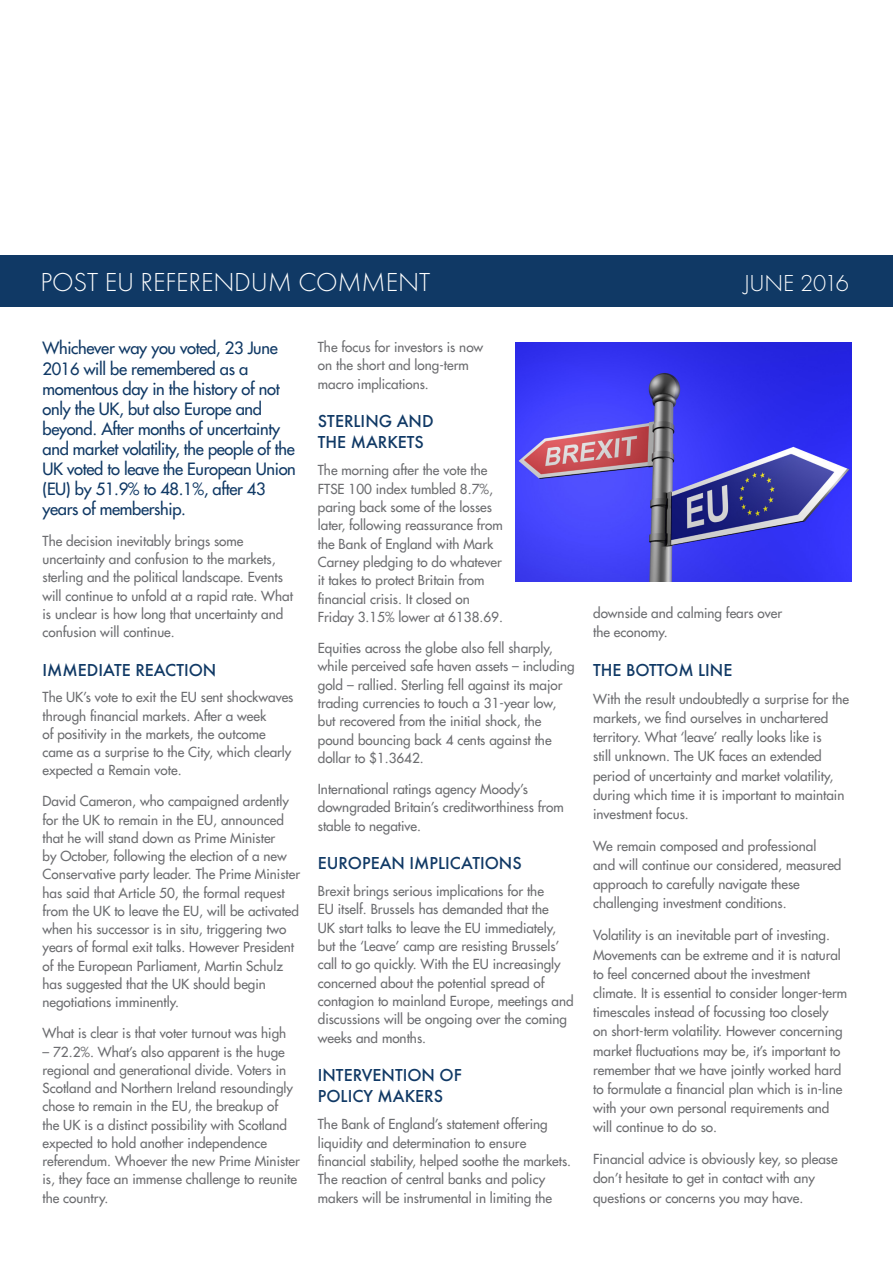
<style>
.page{position:relative;width:893px;height:1263px;background:#fff}
.page>*{position:absolute;margin:0;border:0;box-sizing:border-box;transform-origin:0 0}
.Document_heading{font:300 27px "Futura T";letter-spacing:-.005em;color:#fff}
.Document_heading-2{font:300 24px "Futura T";letter-spacing:-.005em;color:#fff}
.heading_2{font:500 18px/21.3px "Futura T";color:#103965}
.body_text{font:500 18px "Futura T";color:#103965}
.body_text-2{font:16.5px/20.1px "Futura LT";letter-spacing:-.02em;color:#103965}
.body_text-3{font:13.5px/18.3px "Futura LT";color:#6c6d70}
</style>
<div class="page">
<div style="left:0;top:255px;width:893px;height:51px;background:#103965"></div>
<img style="left:516px;top:342px;width:335px;height:239px">
<p class="Document_heading" style="left:40px;top:266px;width:391px">POST EU REFERENDUM COMMENT</p>
<p class="Document_heading-2" style="left:743px;top:269px;width:107px">JUNE 2016</p>
<p class="body_text-2" style="left:43px;top:338px;width:255px">Whichever way you voted, 23 June<br>2016 will be remembered as a momentous day in the history of not only the UK, but also Europe and beyond. After months of uncertainty and market volatility, the people of the<br>UK voted to leave the European Union (EU) by 51.9% to 48.1%, after 43 years of membership.</p>
<p class="body_text-3" style="left:43px;top:532px;width:252px">The decision inevitably brings some uncertainty and confusion to the markets, sterling and the political landscape. Events will continue to unfold at a rapid rate. What is unclear is how long that uncertainty and confusion will continue.</p>
<p class="body_text" style="left:43px;top:659px;width:175px">IMMEDIATE REACTION</p>
<p class="body_text-3" style="left:43px;top:688px;width:252px">The UK’s vote to exit the EU sent shockwaves through financial markets. After a week<br>of positivity in the markets, the outcome came as a surprise to the City, which clearly expected a Remain vote.</p>
<p class="body_text-3" style="left:43px;top:792px;width:259px">David Cameron, who campaigned ardently for the UK to remain in the EU, announced that he will stand down as Prime Minister<br>by October, following the election of a new Conservative party leader. The Prime Minister has said that Article 50, the formal request from the UK to leave the EU, will be activated when his successor is in situ, triggering two years of formal exit talks. However President of the European Parliament, Martin Schulz has suggested that the UK should begin negotiations imminently.</p>
<p class="body_text-3" style="left:43px;top:1024px;width:245px">What is clear is that voter turnout was high</p>
<p class="body_text-3" style="left:43px;top:1042px;width:259px">– 72.2%. What’s also apparent is the huge regional and generational divide. Voters in Scotland and Northern Ireland resoundingly chose to remain in the EU, the breakup of<br>the UK is a distinct possibility with Scotland expected to hold another independence referendum. Whoever the new Prime Minister is, they face an immense challenge to reunite the country.</p>
<p class="body_text-3" style="left:318px;top:338px;width:167px">The focus for investors is now on the short and long-term macro implications.</p>
<p class="heading_2" style="left:318px;top:410px;width:117px">STERLING AND<br>THE MARKETS</p>
<p class="body_text-3" style="left:318px;top:461px;width:187px">The morning after the vote the<br>FTSE 100 index tumbled 8.7%, paring back some of the losses later, following reassurance from the Bank of England with Mark<br>Carney pledging to do whatever it takes to protect Britain from financial crisis. It closed on<br>Friday 3.15% lower at 6138.69.</p>
<p class="body_text-3" style="left:318px;top:639px;width:258px">Equities across the globe also fell sharply, while perceived safe haven assets – including gold – rallied. Sterling fell against its major trading currencies to touch a 31-year low, but recovered from the initial shock, the pound bouncing back 4 cents against the dollar to $1.3642.</p>
<p class="body_text-3" style="left:318px;top:780px;width:248px">International ratings agency Moody’s downgraded Britain’s creditworthiness from stable to negative.</p>
<p class="heading_2" style="left:318px;top:852px;width:205px">EUROPEAN IMPLICATIONS</p>
<p class="body_text-3" style="left:318px;top:882px;width:257px">Brexit brings serious implications for the<br>EU itself. Brussels has demanded that the<br>UK start talks to leave the EU immediately, but the ‘Leave’ camp are resisting Brussels’ call to go quickly. With the EU increasingly concerned about the potential spread of contagion to mainland Europe, meetings and discussions will be ongoing over the coming weeks and months.</p>
<p class="heading_2" style="left:318px;top:1064px;width:146px">INTERVENTION OF<br>POLICY MAKERS</p>
<p class="body_text-3" style="left:318px;top:1115px;width:255px">The Bank of England’s statement offering liquidity and determination to ensure financial stability, helped soothe the markets.<br>The reaction of central banks and policy makers will be instrumental in limiting the</p>
<p class="body_text-3" style="left:593px;top:603px;width:191px;line-height:19.2px">downside and calming fears over the economy.</p>
<p class="heading_2" style="left:593px;top:659px;width:141px">THE BOTTOM LINE</p>
<p class="body_text-3" style="left:593px;top:689px;width:257px;line-height:19.2px">With the result undoubtedly a surprise for the markets, we find ourselves in unchartered territory. What ‘leave’ really looks like is<br>still unknown. The UK faces an extended period of uncertainty and market volatility, during which time it is important to maintain investment focus.</p>
<p class="body_text-3" style="left:593px;top:836px;width:250px;line-height:19.2px">We remain composed and professional and will continue our considered, measured approach to carefully navigate these challenging investment conditions.</p>
<p class="body_text-3" style="left:593px;top:926px;width:256px;line-height:19.2px">Volatility is an inevitable part of investing.<br>Movements can be extreme and it is natural to feel concerned about the investment climate. It is essential to consider longer-term timescales instead of focussing too closely<br>on short-term volatility. However concerning market fluctuations may be, it’s important to remember that we have jointly worked hard to formulate a financial plan which is in-line with your own personal requirements and will continue to do so.</p>
<p class="body_text-3" style="left:593px;top:1149px;width:246px;line-height:19.2px">Financial advice is obviously key, so please don’t hesitate to get in contact with any questions or concerns you may have.</p>
</div>
